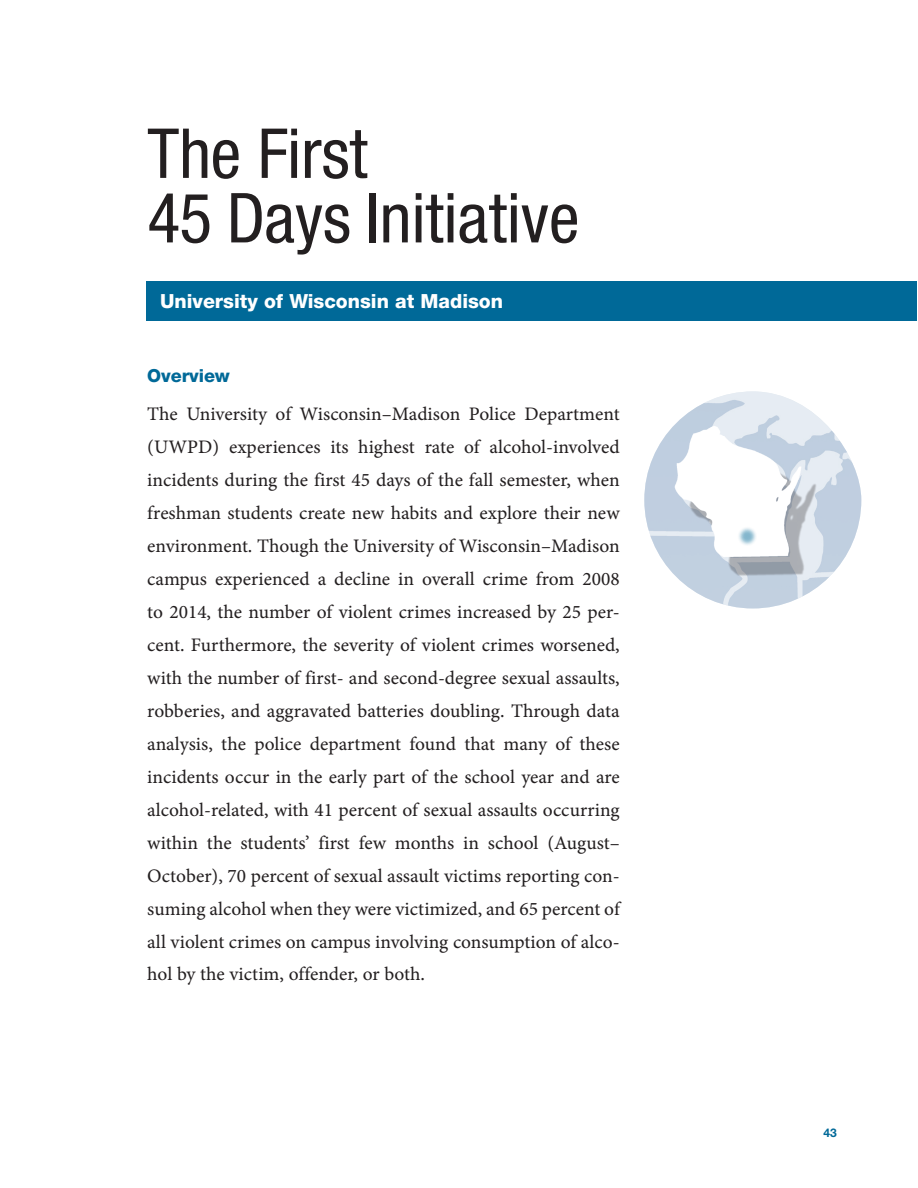
<style>
.page{position:relative;width:918px;height:1188px;background:#fff}
.page>*{position:absolute;margin:0;border:0;box-sizing:border-box;transform-origin:0 0}
.t1{font:condensed 69px/64.5px "Helvetica Neue LT Std";color:#231f20}
.t2{font:800 19.5px "Helvetica Neue LT Std";color:#fff}
.t3{font:19.2px/33px "Minion Pro Capt";color:#231f20;text-align:justify}
.t4{font:800 18px "Helvetica Neue LT Std";letter-spacing:-.005em;color:#006998}
.t5{font:700 12px "Helvetica Neue LT Std";color:#006998}
</style>
<div class="page">
<img style="left:646px;top:391px;width:205px;height:218px">
<div style="left:737px;top:526px;width:20px;height:20px;background:#006998;opacity:.53"></div>
<svg style="left:740px;top:528px;width:14px;height:4px"></svg>
<div style="left:740px;top:532px;width:14px;height:11px;background:#231f20;opacity:.15"></div>
<div style="left:147px;top:281px;width:770px;height:40px;background:#006998"></div>
<h2 class="t1" style="left:147px;top:121px;width:434px">The First<br>45 Days Initiative</h2>
<h2 class="t2" style="left:160px;top:290px;width:345px">University of Wisconsin at Madison</h2>
<h3 class="t4" style="left:147px;top:365px;width:84px">Overview</h3>
<p class="t3" style="left:147px;top:397px;width:474px">The University of Wisconsin–Madison Police Department (UWPD) experiences its highest rate of alcohol-involved incidents during the first 45 days of the fall semester, when freshman students create new habits and explore their new environment. Though the University of Wisconsin–Madison campus experienced a decline in overall crime from 2008 to 2014, the number of violent crimes increased by 25 per&shy;cent. Furthermore, the severity of violent crimes worsened, with the number of first- and second-degree sexual assaults, robberies, and aggravated batteries doubling. Through data analysis, the police department found that many of these incidents occur in the early part of the school year and are alcohol-related, with 41 percent of sexual assaults occurring within the students’ first few months in school (August– October), 70 percent of sexual assault victims reporting con&shy;suming alcohol when they were victimized, and 65 percent of all violent crimes on campus involving consumption of alco&shy;hol by the victim, offender, or both.</p>
<p class="t5" style="left:824px;top:1126px;width:15px">43</p>
</div>
